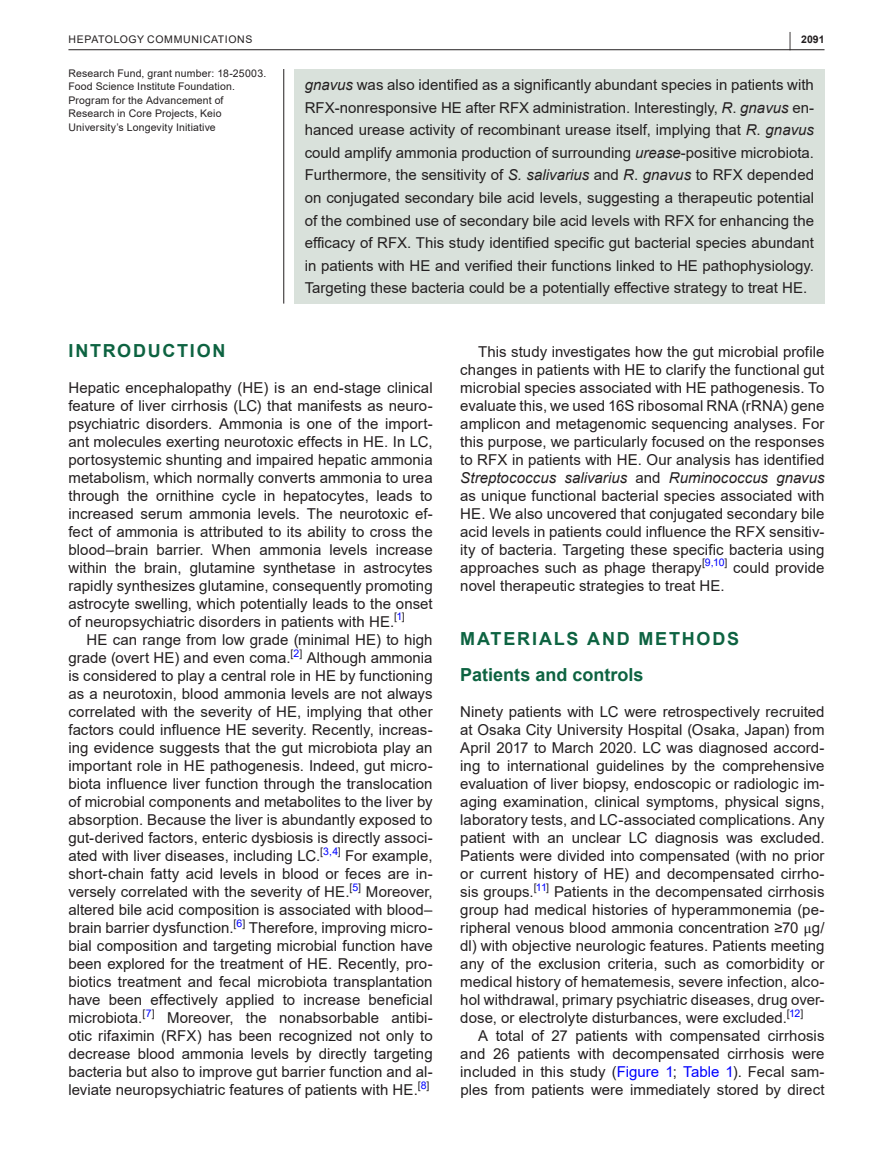
<style>
.page{position:relative;width:893px;height:1174px;background:#fff}
.page>*{position:absolute;margin:0;border:0;box-sizing:border-box;transform-origin:0 0}
.t1{font:700 19.5px "Arial";color:#231f20;scale:.38 1}
.t2{font:700 18px/36px "Arial";letter-spacing:.02em;color:#0d6341}
.t3{font:700 18px "Arial";letter-spacing:.095em;color:#0d6341}
.t4{font:15px/18px "Arial";letter-spacing:.005em;color:#231f20;text-align:justify}
.t5{font:10.5px/13.5px "Arial";letter-spacing:.015em;color:#231f20}
.t6{font:10.5px "Arial";letter-spacing:.055em;color:#231f20}
.t7{font:10.5px "Arial";color:#00f}
.t8{font:700 10.5px "Arial";color:#231f20}
.s1{font-style:italic}
.s2{color:#00f}
.s3{color:#231f20}
.s4{font-family:"STIX"}
</style>
<div class="page">
<hr style="left:68px;top:49px;width:756px;height:1px;background:#231f20">
<div style="left:294px;top:69px;width:530px;height:234px;background:#d9e1db"></div>
<hr style="left:283px;top:69px;width:1px;height:234px;background:#231f20">
<h1 class="t1" style="left:789px;top:25px;width:7px">|</h1>
<p class="t6" style="left:69px;top:32px;width:185px">HEPATOLOGY COMMUNICATIONS</p>
<p class="t8" style="left:801px;top:32px;width:25px">2091</p>
<p class="t5" style="left:68px;top:66px;width:199px">Research Fund, grant number: 18-25003.<br>Food Science Institute Foundation.<br>Program for the Advancement of Research in Core Projects, Keio University’s Longevity Initiative</p>
<p class="t4" style="left:305px;top:74px;width:511px;line-height:22.5px"><span class="s1">gnavus</span> was also identified as a significantly abundant species in patients with RFX-nonresponsive HE after RFX administration. Interestingly, <span class="s1">R</span>. <span class="s1">gnavus</span> en&shy;hanced urease activity of recombinant urease itself, implying that <span class="s1">R</span>. <span class="s1">gnavus </span>could amplify ammonia production of surrounding <span class="s1">urease</span>-positive microbiota.<br>Furthermore, the sensitivity of <span class="s1">S. salivarius</span> and <span class="s1">R</span>. <span class="s1">gnavus</span> to RFX depended on conjugated secondary bile acid levels, suggesting a therapeutic potential of the combined use of secondary bile acid levels with RFX for enhancing the efficacy of RFX. This study identified specific gut bacterial species abundant in patients with HE and verified their functions linked to HE pathophysiology.<br>Targeting these bacteria could be a potentially effective strategy to treat HE.</p>
<p class="t3" style="left:68px;top:338px;width:159px">INTRODUCTION</p>
<p class="t4" style="left:68px;top:379px;width:366px">Hepatic encephalopathy (HE) is an end-stage clinical feature of liver cirrhosis (LC) that manifests as neuro&shy;psychiatric disorders. Ammonia is one of the import&shy;ant molecules exerting neurotoxic effects in HE. In LC, portosystemic shunting and impaired hepatic ammonia metabolism, which normally converts ammonia to urea through the ornithine cycle in hepatocytes, leads to increased serum ammonia levels. The neurotoxic ef&shy;fect of ammonia is attributed to its ability to cross the blood–brain barrier. When ammonia levels increase within the brain, glutamine synthetase in astrocytes rapidly synthesizes glutamine, consequently promoting astrocyte swelling, which potentially leads to the onset of neuropsychiatric disorders in patients with HE.</p>
<p class="t5" style="left:394px;top:610px;width:12px">[<span class="s2">1</span>]</p>
<p class="t4" style="left:68px;top:631px;width:366px;text-indent:18px">HE can range from low grade (minimal HE) to high grade (overt HE) and even coma.</p>
<p class="t5" style="left:291px;top:646px;width:13px">[<span class="s2">2</span>]</p>
<p class="t4" style="left:68px;top:649px;width:366px;text-indent:238px">Although ammonia is considered to play a central role in HE by functioning as a neurotoxin, blood ammonia levels are not always correlated with the severity of HE, implying that other factors could influence HE severity. Recently, increas&shy;ing evidence suggests that the gut microbiota play an important role in HE pathogenesis. Indeed, gut micro&shy;biota influence liver function through the translocation of microbial components and metabolites to the liver by absorption. Because the liver is abundantly exposed to gut-derived factors, enteric dysbiosis is directly associ&shy;ated with liver diseases, including LC.</p>
<p class="t7" style="left:320px;top:843px;width:22px"><span class="s3">[</span>3,4<span class="s3">]</span></p>
<p class="t4" style="left:68px;top:847px;width:366px;text-indent:277px">For example, short-chain fatty acid levels in blood or feces are in&shy;versely correlated with the severity of HE.</p>
<p class="t5" style="left:349px;top:880px;width:13px">[<span class="s2">5</span>]</p>
<p class="t4" style="left:68px;top:883px;width:366px;text-indent:297px">Moreover, altered bile acid composition is associated with blood– brain barrier dysfunction.</p>
<p class="t5" style="left:233px;top:916px;width:13px">[<span class="s2">6</span>]</p>
<p class="t4" style="left:68px;top:919px;width:366px;text-indent:180px">Therefore, improving micro&shy;bial composition and targeting microbial function have been explored for the treatment of HE. Recently, pro&shy;biotics treatment and fecal microbiota transplantation have been effectively applied to increase beneficial microbiota.</p>
<p class="t5" style="left:142px;top:1006px;width:14px">[<span class="s2">7</span>]</p>
<p class="t4" style="left:68px;top:1009px;width:366px;text-indent:99px">Moreover, the nonabsorbable antibi&shy;otic rifaximin (RFX) has been recognized not only to decrease blood ammonia levels by directly targeting bacteria but also to improve gut barrier function and al&shy;leviate neuropsychiatric features of patients with HE.<sup>[</sup><sup>8</sup><sup>]</sup></p>
<p class="t4" style="left:460px;top:343px;width:366px;text-indent:18px">This study investigates how the gut microbial profile changes in patients with HE to clarify the functional gut microbial species associated with HE pathogenesis. To evaluate this, we used 16S ribosomal RNA (rRNA) gene amplicon and metagenomic sequencing analyses. For this purpose, we particularly focused on the responses to RFX in patients with HE. Our analysis has identified <span class="s1">Streptococcus salivarius</span> and <span class="s1">Ruminococcus gnavus </span>as unique functional bacterial species associated with HE. We also uncovered that conjugated secondary bile acid levels in patients could influence the RFX sensitiv&shy;ity of bacteria. Targeting these specific bacteria using approaches such as phage therapy</p>
<p class="t7" style="left:702px;top:555px;width:27px"><span class="s3">[</span>9,10<span class="s3">]</span></p>
<p class="t4" style="left:733px;top:559px;width:93px">could provide</p>
<p class="t4" style="left:460px;top:577px;width:266px">novel therapeutic strategies to treat HE.</p>
<p class="t2" style="left:460px;top:621px;width:280px">MATERIALS AND METHODS<br>Patients and controls</p>
<p class="t4" style="left:460px;top:703px;width:366px">Ninety patients with LC were retrospectively recruited at Osaka City University Hospital (Osaka, Japan) from April 2017 to March 2020. LC was diagnosed accord&shy;ing to international guidelines by the comprehensive evaluation of liver biopsy, endoscopic or radiologic im&shy;aging examination, clinical symptoms, physical signs, laboratory tests, and LC-associated complications. Any patient with an unclear LC diagnosis was excluded.<br>Patients were divided into compensated (with no prior or current history of HE) and decompensated cirrho&shy;sis groups.</p>
<p class="t5" style="left:534px;top:880px;width:17px">[<span class="s2">11</span>]</p>
<p class="t4" style="left:460px;top:883px;width:366px;text-indent:94px">Patients in the decompensated cirrhosis group had medical histories of hyperammonemia (pe&shy;ripheral venous blood ammonia concentration ≥70 <span class="s4">μ</span>g/ dl) with objective neurologic features. Patients meeting any of the exclusion criteria, such as comorbidity or medical history of hematemesis, severe infection, alco&shy;hol withdrawal, primary psychiatric diseases, drug over&shy;dose, or electrolyte disturbances, were excluded.</p>
<p class="t5" style="left:787px;top:1006px;width:18px">[<span class="s2">12</span>]</p>
<p class="t4" style="left:460px;top:1027px;width:366px;text-indent:18px">A total of 27 patients with compensated cirrhosis and 26 patients with decompensated cirrhosis were included in this study (<span class="s2">Figure 1</span>; <span class="s2">Table 1</span>). Fecal sam&shy;ples from patients were immediately stored by direct</p>
</div>
